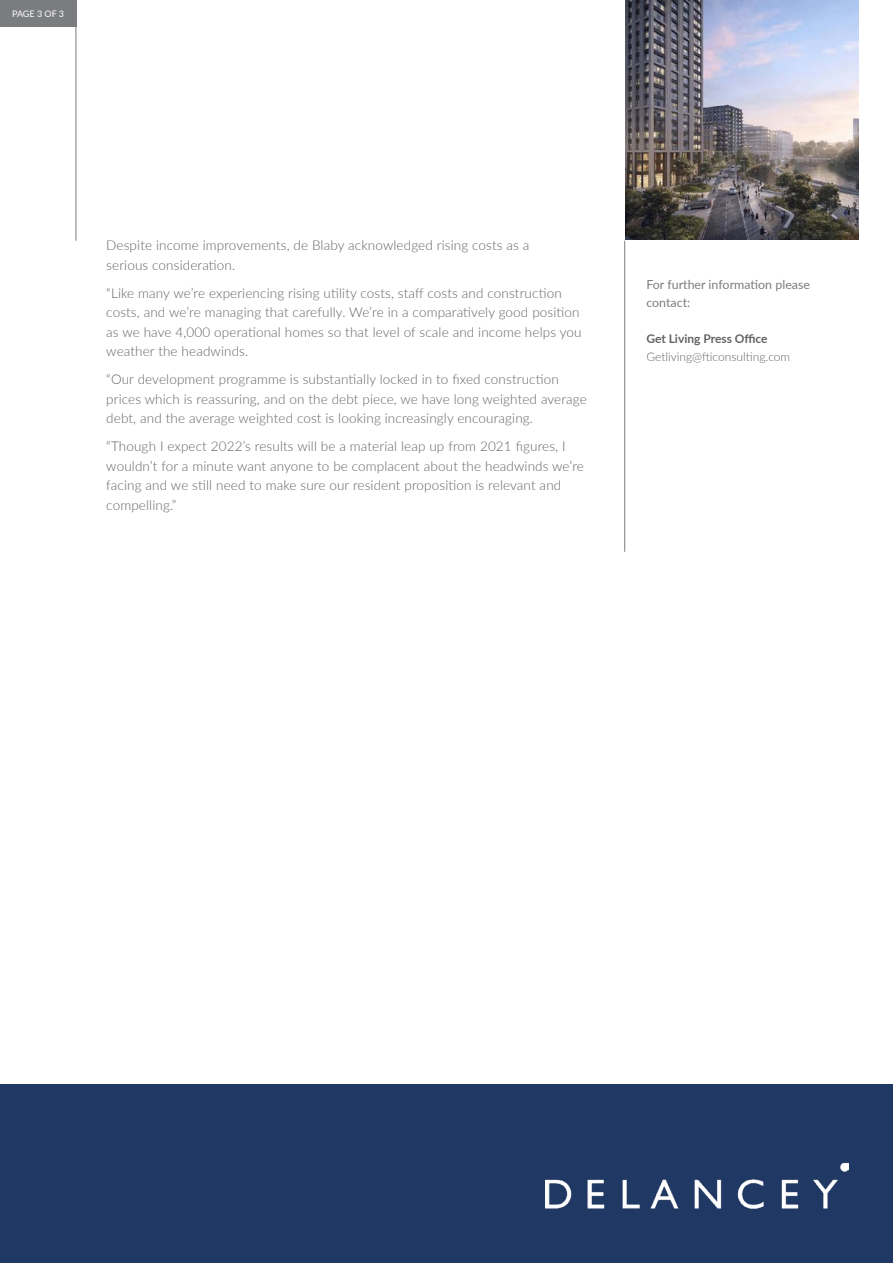
<style>
.page{position:relative;width:893px;height:1263px;background:#fff}
.page>*{position:absolute;margin:0;border:0;box-sizing:border-box;transform-origin:0 0}
.t1{font:300 13.5px/19.5px "Lato";letter-spacing:.01em;color:#646263}
.t2{font:12.45px/18px "Lato";color:#7b7c7f}
.t3{font:300 12px "Lato";color:#646263}
.t4{font:700 12px "Lato";color:#646263}
.t5{font:9px "Lato";letter-spacing:-.01em;color:#fff}
</style>
<div class="page">
<div style="left:0;top:1084px;width:893px;height:179px;background:#203864"></div>
<img style="left:545px;top:1162px;width:303px;height:47px">
<div style="left:0;top:0;width:76px;height:27px;background:#7b7c7f"></div>
<hr style="left:76px;top:27px;width:1px;height:214px;background:#7b7c7f">
<hr style="left:624px;top:241px;width:1px;height:311px;background:#7b7c7f">
<img style="left:625px;top:0;width:234px;height:240px">
<p class="t5" style="left:12px;top:7px;width:54px">PAGE 3 OF 3</p>
<p class="t1" style="left:106px;top:235px;width:425px">Despite income improvements, de Blaby acknowledged rising costs as a serious consideration.</p>
<p class="t1" style="left:106px;top:283px;width:477px">“Like many we’re experiencing rising utility costs, staff costs and construction costs, and we’re managing that carefully. We’re in a comparatively good position as we have 4,000 operational homes so that level of scale and income helps you weather the headwinds.</p>
<p class="t1" style="left:106px;top:369px;width:482px">“Our development programme is substantially locked in to fixed construction prices which is reassuring, and on the debt piece, we have long weighted average debt, and the average weighted cost is looking increasingly encouraging.</p>
<p class="t1" style="left:106px;top:436px;width:479px">“Though I expect 2022’s results will be a material leap up from 2021 figures, I wouldn’t for a minute want anyone to be complacent about the headwinds we’re facing and we still need to make sure our resident proposition is relevant and compelling.”</p>
<p class="t2" style="left:646px;top:275px;width:165px">For further information please contact:</p>
<p class="t4" style="left:646px;top:330px;width:123px">Get Living Press Office</p>
<p class="t3" style="left:646px;top:348px;width:145px">Getliving@fticonsulting.com</p>
</div>
